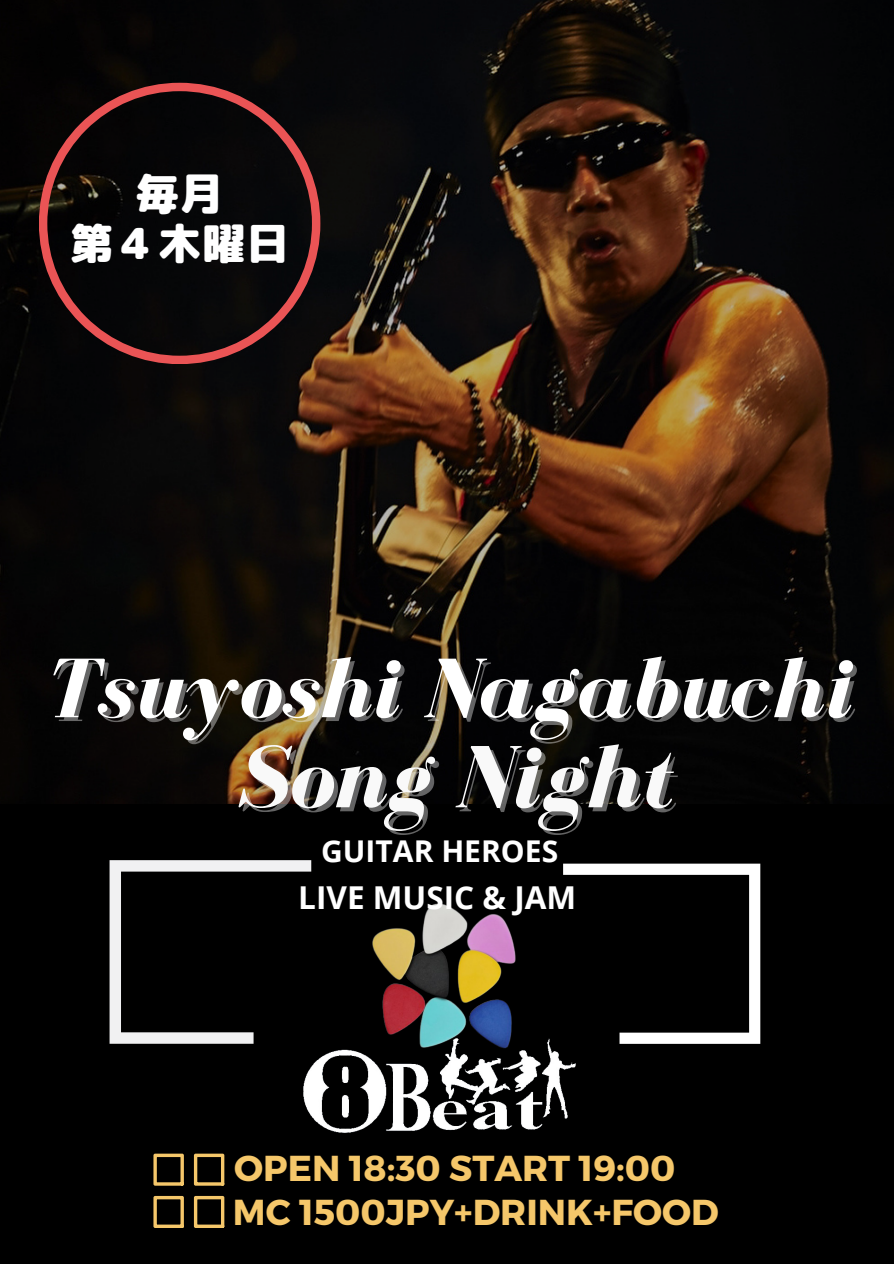
<style>
.page{position:relative;width:894px;height:1264px;background:#fff}
.page>*{position:absolute;margin:0;border:0;box-sizing:border-box;transform-origin:0 0}
.t1{font:italic 700 91.05px "Bodoni FLF";color:#f9f9f9}
.t2{font:italic 700 87px "Bodoni FLF";color:#fff}
.t3{font:42.6px/49.7px "rounded mplus 1 p black";letter-spacing:.03em;color:#fff;text-align:center}
.t4{font:700 36px "Montserrat";color:#f5c76a}
.t5{font:700 31.5px "Open Sans";color:#fff}
.t6{font:700 30px "Open Sans";color:#fff}
</style>
<div class="page">
<div style="left:0;top:0;width:893px;height:1263px;background:#000"></div>
<img style="left:0;top:0;width:893px;height:803px">
<svg style="left:154px;top:1153px;width:30px;height:33px"></svg>
<svg style="left:194px;top:1153px;width:30px;height:33px"></svg>
<svg style="left:154px;top:1195px;width:30px;height:32px"></svg>
<svg style="left:194px;top:1195px;width:30px;height:32px"></svg>
<svg style="left:563px;top:863px;width:197px;height:180px"></svg>
<svg style="left:109px;top:860px;width:202px;height:183px"></svg>
<svg style="left:39px;top:83px;width:281px;height:281px"></svg>
<img style="left:372px;top:903px;width:144px;height:122px">
<img style="left:294px;top:1025px;width:294px;height:108px">
<p class="t3" style="left:70px;top:168px;width:220px">毎月<br>第４木曜日</p>
<h2 class="t2" style="left:43px;top:642px;width:810px">Tsuyoshi Nagabuchi</h2>
<h1 class="t1" style="left:236px;top:728px;width:436px">Song Night</h1>
<p class="t6" style="left:321px;top:830px;width:238px">GUITAR HEROES</p>
<p class="t5" style="left:298px;top:875px;width:279px">LIVE MUSIC &amp; JAM</p>
<p class="t4" style="left:234px;top:1145px;width:442px">OPEN 18:30 START 19:00</p>
<p class="t4" style="left:233px;top:1189px;width:487px">MC 1500JPY+DRINK+FOOD</p>
</div>
